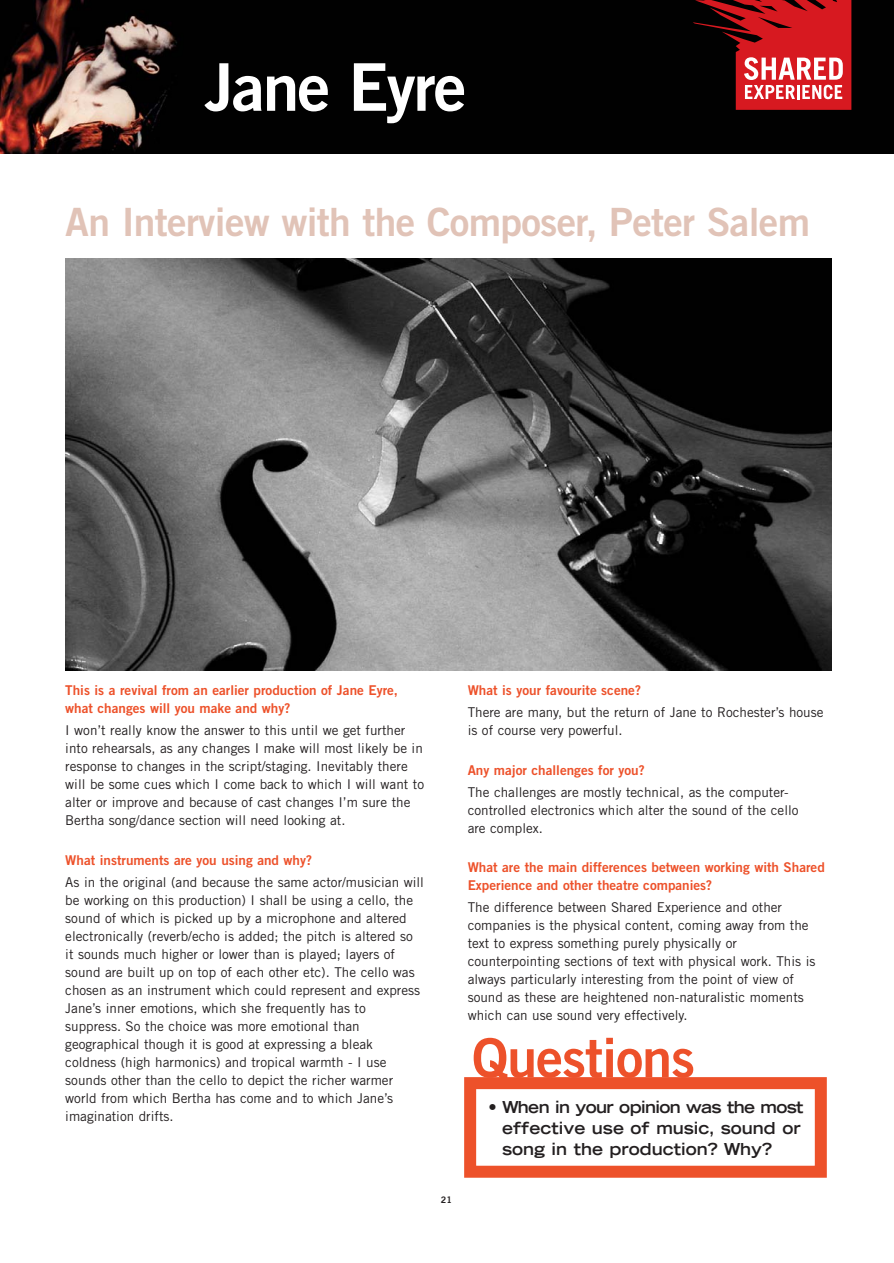
<style>
.page{position:relative;width:894px;height:1263px;background:#fff}
.page>*{position:absolute;margin:0;border:0;box-sizing:border-box;transform-origin:0 0}
.t1{font:65.85px "Trade Gothic Bold Two";letter-spacing:-.03em;color:#fff}
.t2{font:54px "Trade Gothic Bold Two";letter-spacing:-.02em;color:#ed512a}
.t3{font:39px "Trade Gothic Bold Two";letter-spacing:-.02em;color:#e1c3b7}
.t4{font:700 expanded 16.5px/21px "Trade Gothic LH";color:#231f20}
.t5{font:13.5px/18px "Trade Gothic";color:#231f20}
.t6{font:13.5px/18px "Trade Gothic Bold Two";color:#ed512a}
.t7{font:9px "Trade Gothic Bold Two";color:#231f20}
</style>
<div class="page">
<img style="left:0;top:0;width:894px;height:154px">
<svg style="left:690px;top:0;width:161px;height:110px;background:#9b292e"></svg>
<img style="left:66px;top:259px;width:765px;height:411px">
<div style="left:464px;top:1077px;width:363px;height:101px;border:12px solid #ed512a"></div>
<h1 class="t1" style="left:205px;top:63px;width:263px">Jane Eyre</h1>
<h3 class="t3" style="left:65px;top:208px;width:746px">An Interview with the Composer, Peter Salem</h3>
<p class="t6" style="left:65px;top:683px;width:334px">This is a revival from an earlier production of Jane Eyre, what changes will you make and why?</p>
<p class="t5" style="left:65px;top:723px;width:360px">I won’t really know the answer to this until we get further into rehearsals, as any changes I make will most likely be in response to changes in the script/staging. Inevitably there will be some cues which I come back to which I will want to alter or improve and because of cast changes I’m sure the Bertha song/dance section will need looking at.</p>
<p class="t6" style="left:65px;top:852px;width:248px">What instruments are you using and why?</p>
<p class="t5" style="left:65px;top:874px;width:360px">As in the original (and because the same actor/musician will be working on this production) I shall be using a cello, the sound of which is picked up by a microphone and altered electronically (reverb/echo is added; the pitch is altered so it sounds much higher or lower than is played; layers of sound are built up on top of each other etc). The cello was chosen as an instrument which could represent and express Jane’s inner emotions, which she frequently has to suppress. So the choice was more emotional than geographical though it is good at expressing a bleak coldness (high harmonics) and tropical warmth - I use sounds other than the cello to depict the richer warmer world from which Bertha has come and to which Jane’s imagination drifts.</p>
<p class="t7" style="left:441px;top:1196px;width:12px">21</p>
<p class="t6" style="left:468px;top:683px;width:175px">What is your favourite scene?</p>
<p class="t5" style="left:468px;top:705px;width:357px">There are many, but the return of Jane to Rochester’s house is of course very powerful.</p>
<p class="t6" style="left:468px;top:762px;width:179px">Any major challenges for you?</p>
<p class="t5" style="left:468px;top:784px;width:332px">The challenges are mostly technical, as the computer&shy;controlled electronics which alter the sound of the cello are complex.</p>
<p class="t6" style="left:468px;top:860px;width:359px">What are the main differences between working with Shared<br>Experience and other theatre companies?</p>
<p class="t5" style="left:468px;top:900px;width:349px">The difference between Shared Experience and other companies is the physical content, coming away from the text to express something purely physically or counterpointing sections of text with physical work. This is always particularly interesting from the point of view of sound as these are heightened non-naturalistic moments which can use sound very effectively.</p>
<h2 class="t2" style="left:472px;top:1038px;width:225px">Questions</h2>
<p class="t4" style="left:502px;top:1098px;width:303px;text-indent:-14px">• When in your opinion was the most effective use of music, sound or song in the production? Why?</p>
</div>
